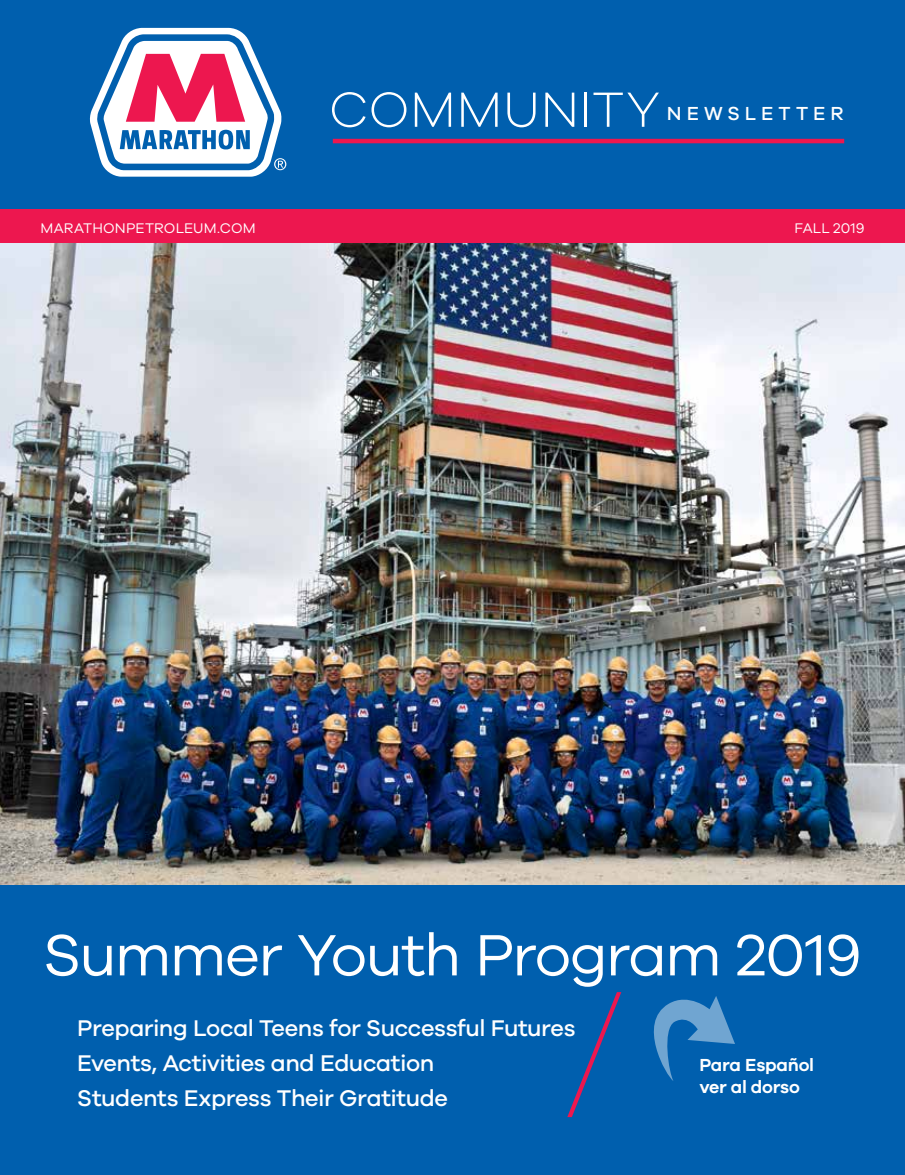
<style>
.page{position:relative;width:905px;height:1175px;background:#fff}
.page>*{position:absolute;margin:0;border:0;box-sizing:border-box;transform-origin:0 0}
.t1{font:60px "Galano Grotesque";letter-spacing:-.03em;color:#fff}
.t2{font:300 51px "Galano Grotesque";letter-spacing:.01em;color:#fff}
.t3{font:500 23.4px/34.8px "Galano Grotesque";letter-spacing:-.02em;color:#fff}
.t4{font:500 19.5px "Galano Grotesque";letter-spacing:.255em;color:#fff}
.t5{font:600 18px/21.6px "Galano Grotesque";letter-spacing:-.015em;color:#fff}
.t6{font:14.4px "Galano Grotesque";letter-spacing:.01em;color:#fff}
</style>
<div class="page">
<div style="left:0;top:884px;width:904px;height:290px;background:#005fae"></div>
<div style="left:0;top:0;width:904px;height:209px;background:#005fae"></div>
<div style="left:0;top:209px;width:904px;height:34px;background:#ed174f"></div>
<hr style="left:333px;top:139px;width:511px;height:4px;background:#ed174f">
<img style="left:0;top:243px;width:904px;height:641px">
<svg style="left:90px;top:28px;width:196px;height:149px"></svg>
<svg style="left:567px;top:992px;width:54px;height:125px"></svg>
<svg style="left:653px;top:996px;width:82px;height:85px"></svg>
<p class="t6" style="left:41px;top:220px;width:217px">MARATHONPETROLEUM.COM</p>
<h2 class="t2" style="left:329px;top:79px;width:333px">COMMUNITY</h2>
<p class="t4" style="left:666px;top:102px;width:178px">NEWSLETTER</p>
<p class="t6" style="left:794px;top:220px;width:71px">FALL 2019</p>
<h1 class="t1" style="left:43px;top:919px;width:820px">Summer Youth Program 2019</h1>
<p class="t3" style="left:77px;top:1010px;width:499px">Preparing Local Teens for Successful Futures<br>Events, Activities and Education<br>Students Express Their Gratitude</p>
<p class="t5" style="left:699px;top:1054px;width:116px">Para Español ver al dorso</p>
</div>
